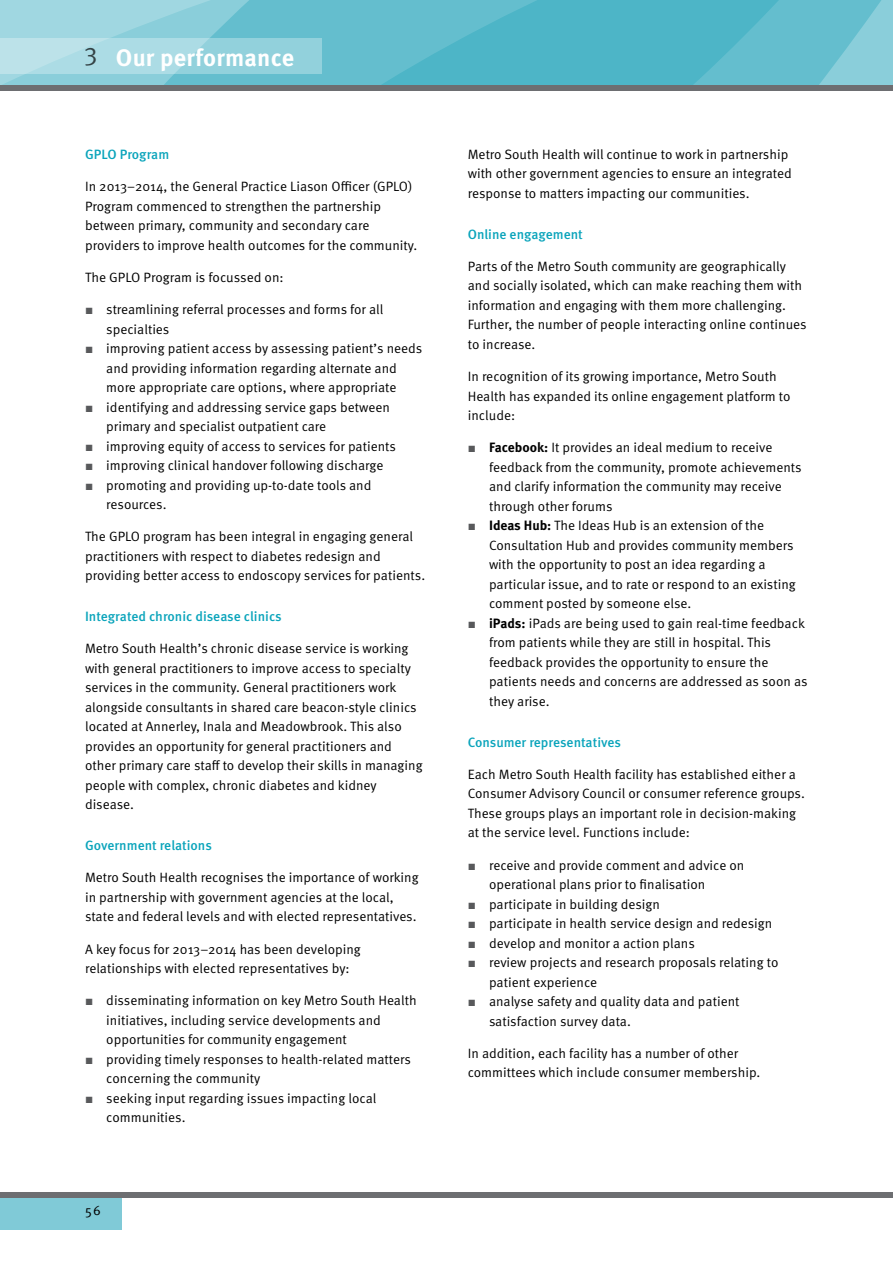
<style>
.page{position:relative;width:893px;height:1263px;background:#fff}
.page>*{position:absolute;margin:0;border:0;box-sizing:border-box;transform-origin:0 0}
.t1{font:700 24px "Meta OT";letter-spacing:.01em;color:#fff}
.t2{font:13.5px/19.5px "Meta OT Norm";color:#000}
.t3{font:500 13.5px "Meta OT";color:#0aa4bb}
.s1{font-family:"Arial";color:#58595b}
.s2{font-family:"Meta OT";font-weight:700}
</style>
<div class="page">
<div style="left:0;top:1195px;width:121px;height:35px;background:#80cad7"></div>
<div style="left:0;top:1192px;width:893px;height:6px;background:#6d6e71"></div>
<svg style="left:0;top:0;width:401px;height:85px;background:#7cc8d5"></svg>
<svg style="left:401px;top:0;width:492px;height:85px;background:#5abacb"></svg>
<div style="left:0;top:39px;width:321px;height:35px;background:linear-gradient(to right,#bfe4eb,#8aceda)"></div>
<div style="left:0;top:85px;width:893px;height:6px;background:#6d6e71"></div>
<h1 class="t1" style="left:85px;top:42px;width:211px"><sup>3</sup> Our performance</h1>
<p class="t3" style="left:85px;top:146px;width:86px">GPLO Program</p>
<p class="t2" style="left:85px;top:177px;width:334px">In 2013–2014, the General Practice Liason Officer (GPLO)<br>Program commenced to strengthen the partnership between primary, community and secondary care providers to improve health outcomes for the community.</p>
<p class="t2" style="left:85px;top:268px;width:200px">The GPLO Program is focussed on:</p>
<p class="t2" style="left:106px;top:300px;width:279px;text-indent:-21px"><span class="s1">■</span> streamlining referral processes and forms for all specialties</p>
<p class="t2" style="left:85px;top:339px;width:339px;text-align:center"><span class="s1">■</span> improving patient access by assessing patient’s needs and providing information regarding alternate and<br>more appropriate care options, where appropriate</p>
<p class="t2" style="left:106px;top:397px;width:285px;text-indent:-21px"><span class="s1">■</span> identifying and addressing service gaps between primary and specialist outpatient care</p>
<p class="t2" style="left:85px;top:436px;width:313px"><span class="s1">■</span> improving equity of access to services for patients</p>
<p class="t2" style="left:85px;top:456px;width:300px"><span class="s1">■</span> improving clinical handover following discharge</p>
<p class="t2" style="left:106px;top:475px;width:267px;text-indent:-21px"><span class="s1">■</span> promoting and providing up-to-date tools and resources.</p>
<p class="t2" style="left:85px;top:527px;width:342px">The GPLO program has been integral in engaging general practitioners with respect to diabetes redesign and providing better access to endoscopy services for patients.</p>
<p class="t3" style="left:85px;top:608px;width:198px">Integrated chronic disease clinics</p>
<p class="t2" style="left:85px;top:639px;width:339px">Metro South Health’s chronic disease service is working with general practitioners to improve access to specialty services in the community. General practitioners work alongside consultants in shared care beacon-style clinics located at Annerley, Inala and Meadowbrook. This also provides an opportunity for general practitioners and other primary care staff to develop their skills in managing people with complex, chronic diabetes and kidney disease.</p>
<p class="t3" style="left:85px;top:837px;width:128px">Government relations</p>
<p class="t2" style="left:85px;top:868px;width:335px">Metro South Health recognises the importance of working in partnership with government agencies at the local, state and federal levels and with elected representatives.</p>
<p class="t2" style="left:85px;top:939px;width:277px">A key focus for 2013–2014 has been developing relationships with elected representatives by:</p>
<p class="t2" style="left:106px;top:991px;width:312px;text-indent:-21px"><span class="s1">■</span> disseminating information on key Metro South Health initiatives, including service developments and opportunities for community engagement</p>
<p class="t2" style="left:106px;top:1050px;width:306px;text-indent:-21px"><span class="s1">■</span> providing timely responses to health-related matters concerning the community</p>
<p class="t2" style="left:106px;top:1089px;width:272px;text-indent:-21px"><span class="s1">■</span> seeking input regarding issues impacting local communities.</p>
<p class="t2" style="left:85px;top:1201px;width:17px">56</p>
<p class="t2" style="left:468px;top:145px;width:326px">Metro South Health will continue to work in partnership with other government agencies to ensure an integrated response to matters impacting our communities.</p>
<p class="t3" style="left:468px;top:225px;width:117px">Online engagement</p>
<p class="t2" style="left:468px;top:257px;width:340px">Parts of the Metro South community are geographically and socially isolated, which can make reaching them with information and engaging with them more challenging.<br>Further, the number of people interacting online continues to increase.</p>
<p class="t2" style="left:468px;top:367px;width:324px">In recognition of its growing importance, Metro South<br>Health has expanded its online engagement platform to include:</p>
<p class="t2" style="left:489px;top:438px;width:314px;text-indent:-21px"><span class="s1">■</span> <span class="s2">Facebook:</span> It provides an ideal medium to receive feedback from the community, promote achievements and clarify information the community may receive through other forums</p>
<p class="t2" style="left:489px;top:516px;width:308px;text-indent:-21px"><span class="s1">■</span> <span class="s2">Ideas Hub:</span> The Ideas Hub is an extension of the Consultation Hub and provides community members with the opportunity to post an idea regarding a particular issue, and to rate or respond to an existing comment posted by someone else.</p>
<p class="t2" style="left:489px;top:613px;width:320px;text-indent:-21px"><span class="s1">■</span> <span class="s2">iPads:</span> iPads are being used to gain real-time feedback from patients while they are still in hospital. This feedback provides the opportunity to ensure the patients needs and concerns are addressed as soon as they arise.</p>
<p class="t3" style="left:468px;top:733px;width:155px">Consumer representatives</p>
<p class="t2" style="left:468px;top:764px;width:339px">Each Metro South Health facility has established either a Consumer Advisory Council or consumer reference groups.<br>These groups plays an important role in decision-making at the service level. Functions include:</p>
<p class="t2" style="left:489px;top:855px;width:257px;text-indent:-21px"><span class="s1">■</span> receive and provide comment and advice on operational plans prior to finalisation</p>
<p class="t2" style="left:468px;top:894px;width:194px"><span class="s1">■</span> participate in building design</p>
<p class="t2" style="left:468px;top:914px;width:306px"><span class="s1">■</span> participate in health service design and redesign</p>
<p class="t2" style="left:468px;top:933px;width:229px"><span class="s1">■</span> develop and monitor a action plans</p>
<p class="t2" style="left:489px;top:953px;width:291px;text-indent:-21px"><span class="s1">■</span> review projects and research proposals relating to patient experience</p>
<p class="t2" style="left:489px;top:992px;width:252px;text-indent:-21px"><span class="s1">■</span> analyse safety and quality data and patient satisfaction survey data.</p>
<p class="t2" style="left:468px;top:1043px;width:294px">In addition, each facility has a number of other committees which include consumer membership.</p>
</div>
